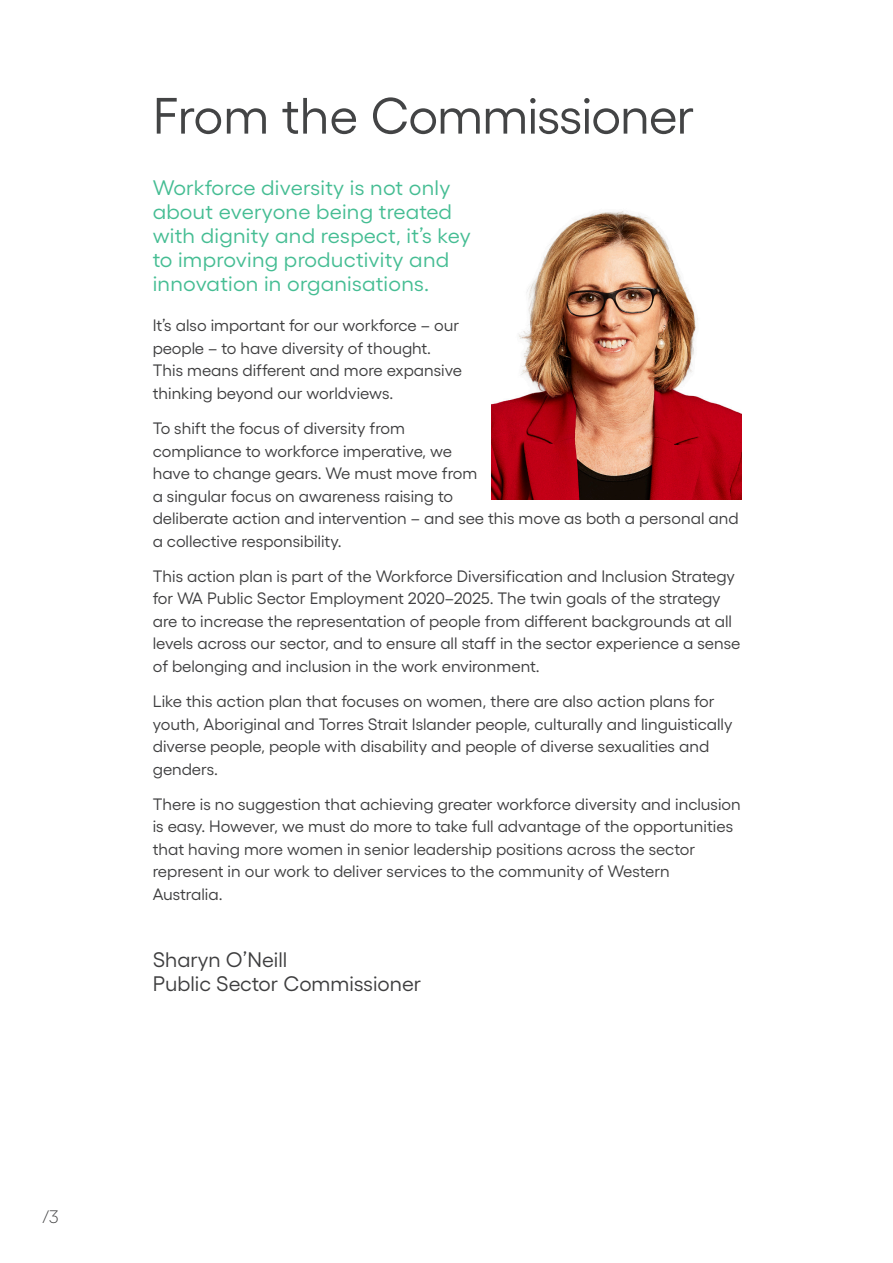
<style>
.page{position:relative;width:893px;height:1263px;background:#fff}
.page>*{position:absolute;margin:0;border:0;box-sizing:border-box;transform-origin:0 0}
.Heading_Main{font:51px "Gellix";letter-spacing:-.02em;color:#434445}
.Subheading{font:21px/24px "Gellix";letter-spacing:.01em;color:#45bd93}
.Subheading-2{font:21px/24px "Gellix";color:#3e3e3f}
.t1{font:300 18px "Gellix";color:#3e3e3f}
.Copy{font:16.5px/22.5px "Gellix";color:#3e3e3f}
</style>
<div class="page">
<img style="left:491px;top:211px;width:250px;height:288px">
<p class="t1" style="left:43px;top:1204px;width:18px">/3</p>
<p class="Heading_Main" style="left:153px;top:77px;width:543px">From the Commissioner</p>
<p class="Subheading" style="left:153px;top:174px;width:319px">Workforce diversity is not only about everyone being treated with dignity and respect, it’s key to improving productivity and innovation in organisations.</p>
<p class="Copy" style="left:153px;top:313px;width:311px">It’s also important for our workforce – our people – to have diversity of thought.<br>This means different and more expansive thinking beyond our worldviews.</p>
<p class="Copy" style="left:153px;top:415px;width:587px">To shift the focus of diversity from<br>compliance to workforce imperative, we<br>have to change gears. We must move from<br>a singular focus on awareness raising to<br>deliberate action and intervention – and see this move as both a personal and a collective responsibility.</p>
<p class="Copy" style="left:153px;top:563px;width:589px">This action plan is part of the Workforce Diversification and Inclusion Strategy for WA Public Sector Employment 2020–2025. The twin goals of the strategy are to increase the representation of people from different backgrounds at all levels across our sector, and to ensure all staff in the sector experience a sense of belonging and inclusion in the work environment.</p>
<p class="Copy" style="left:153px;top:688px;width:581px">Like this action plan that focuses on women, there are also action plans for youth, Aboriginal and Torres Strait Islander people, culturally and linguistically diverse people, people with disability and people of diverse sexualities and genders.</p>
<p class="Copy" style="left:153px;top:791px;width:590px">There is no suggestion that achieving greater workforce diversity and inclusion is easy. However, we must do more to take full advantage of the opportunities that having more women in senior leadership positions across the sector represent in our work to deliver services to the community of Western Australia.</p>
<p class="Subheading-2" style="left:153px;top:946px;width:270px">Sharyn O’Neill<br>Public Sector Commissioner</p>
</div>
